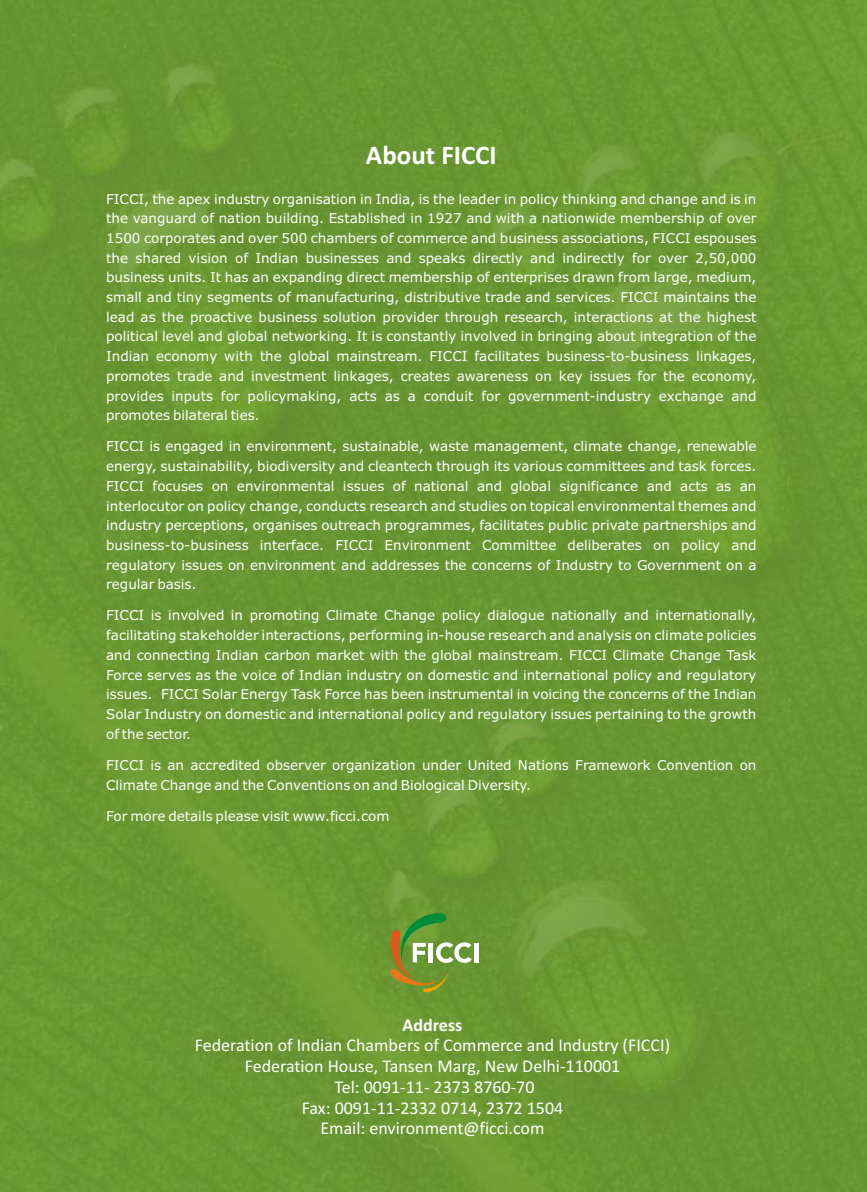
<style>
.page{position:relative;width:867px;height:1192px;background:#fff}
.page>*{position:absolute;margin:0;border:0;box-sizing:border-box;transform-origin:0 0}
.t1{font:700 27px "Calibri";color:#fff}
.t2{font:18px/20.7px "Calibri";color:#fff;text-align:center}
.t3{font:700 18px "Calibri";color:#fff}
.t4{font:13.5px/19.6px "Verdana";color:#fff;text-align:justify}
</style>
<div class="page">
<img style="left:0;top:0;width:866px;height:1191px">
<svg style="left:382px;top:907px;width:90px;height:88px;background:#779a3f"></svg>
<hr style="left:474px;top:942px;width:4px;height:20px;background:#fff">
<h1 class="t1" style="left:366px;top:144px;width:132px">About FICCI</h1>
<p class="t4" style="left:106px;top:190px;width:651px">FICCI, the apex industry organisation in India, is the leader in policy thinking and change and is in the vanguard of nation building. Established in 1927 and with a nationwide membership of over 1500 corporates and over 500 chambers of commerce and business associations, FICCI espouses the shared vision of Indian businesses and speaks directly and indirectly for over 2,50,000 business units. It has an expanding direct membership of enterprises drawn from large, medium, small and tiny segments of manufacturing, distributive trade and services. FICCI maintains the lead as the proactive business solution provider through research, interactions at the highest political level and global networking. It is constantly involved in bringing about integration of the Indian economy with the global mainstream. FICCI facilitates business-to-business linkages, promotes trade and investment linkages, creates awareness on key issues for the economy, provides inputs for policymaking, acts as a conduit for government-industry exchange and promotes bilateral ties.</p>
<p class="t4" style="left:106px;top:438px;width:652px">FICCI is engaged in environment, sustainable, waste management, climate change, renewable energy, sustainability, biodiversity and cleantech through its various committees and task forces.<br>FICCI focuses on environmental issues of national and global significance and acts as an interlocutor on policy change, conducts research and studies on topical environmental themes and industry perceptions, organises outreach programmes, facilitates public private partnerships and business-to-business interface. FICCI Environment Committee deliberates on policy and regulatory issues on environment and addresses the concerns of Industry to Government on a regular basis.</p>
<p class="t4" style="left:106px;top:607px;width:651px">FICCI is involved in promoting Climate Change policy dialogue nationally and internationally, facilitating stakeholder interactions, performing in-house research and analysis on climate policies and connecting Indian carbon market with the global mainstream. FICCI Climate Change Task Force serves as the voice of Indian industry on domestic and international policy and regulatory issues. FICCI Solar Energy Task Force has been instrumental in voicing the concerns of the Indian Solar Industry on domestic and international policy and regulatory issues pertaining to the growth of the sector.</p>
<p class="t4" style="left:106px;top:756px;width:651px">FICCI is an accredited observer organization under United Nations Framework Convention on<br>Climate Change and the Conventions on and Biological Diversity.</p>
<p class="t4" style="left:106px;top:807px;width:285px">For more details please visit www.ficci.com</p>
<h2 class="t3" style="left:402px;top:1017px;width:61px">Address</h2>
<h2 class="t2" style="left:195px;top:1036px;width:477px">Federation of Indian Chambers of Commerce and Industry (FICCI)<br>Federation House, Tansen Marg, New Delhi-110001<br>Tel: 0091-11- 2373 8760-70<br>Fax: 0091-11-2332 0714, 2372 1504<br>Email: environment@ficci.com</h2>
</div>
